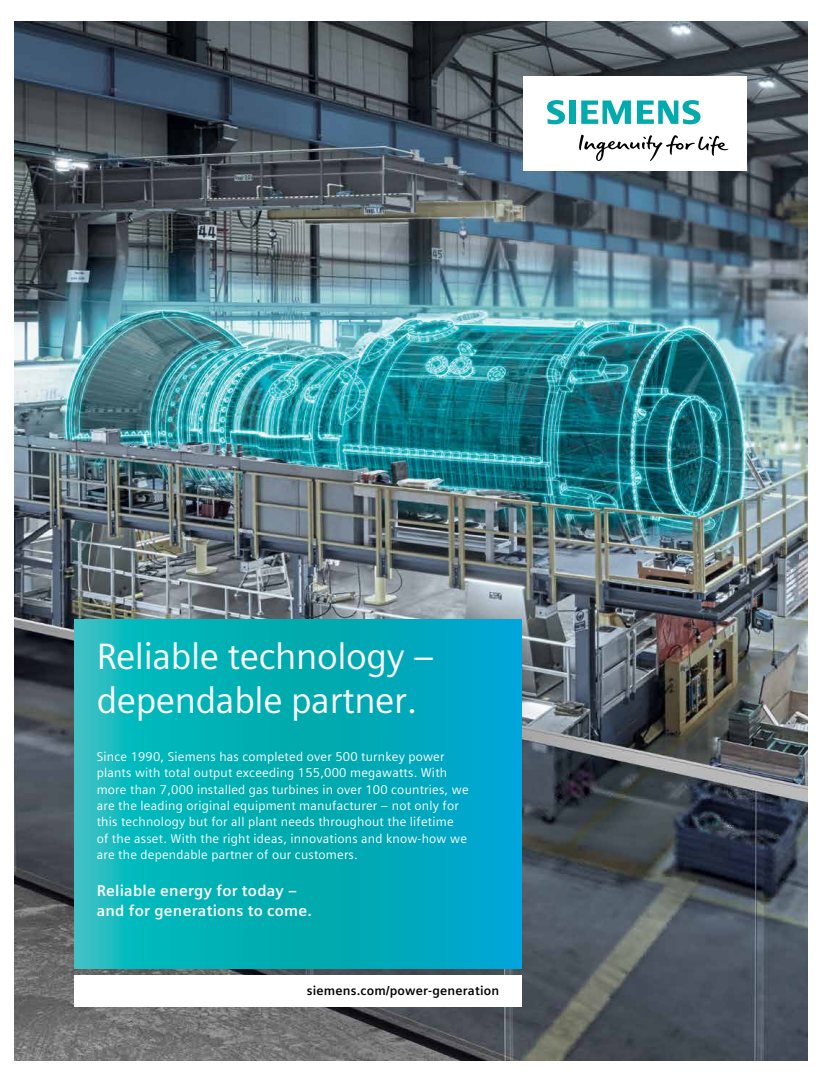
<style>
.page{position:relative;width:820px;height:1078px;background:#fff}
.page>*{position:absolute;margin:0;border:0;box-sizing:border-box;transform-origin:0 0}
.t1{font:36.6px/43.9px "Siemens Sans Global";letter-spacing:-.01em;color:#fff}
.t2{font:700 15.5px/20.1px "Siemens Sans Global";letter-spacing:.015em;color:#fff}
.t3{font:12.7px/16.5px "Siemens Sans Global";letter-spacing:.015em;color:#fff}
.t4{font:700 12.7px "Siemens Sans Global";letter-spacing:.015em;color:#000}
</style>
<div class="page">
<img style="left:14px;top:22px;width:793px;height:1038px">
<div style="left:523px;top:76px;width:223px;height:95px;background:#fff"></div>
<svg style="left:579px;top:135px;width:149px;height:26px"></svg>
<svg style="left:547px;top:100px;width:28px;height:24px"></svg>
<svg style="left:581px;top:100px;width:49px;height:24px"></svg>
<svg style="left:636px;top:100px;width:64px;height:24px"></svg>
<svg style="left:74px;top:619px;width:447px;height:348px;background:#04aebb"></svg>
<div style="left:74px;top:974px;width:447px;height:32px;background:#fff"></div>
<h1 class="t1" style="left:97px;top:634px;width:339px">Reliable technology – dependable partner.</h1>
<p class="t3" style="left:97px;top:747px;width:373px">Since 1990, Siemens has completed over 500 turnkey power plants with total output exceeding 155,000 megawatts. With more than 7,000 installed gas turbines in over 100 countries, we are the leading original equipment manufacturer – not only for this technology but for all plant needs throughout the lifetime<br>of the asset. With the right ideas, innovations and know-how we are the dependable partner of our customers.</p>
<p class="t2" style="left:97px;top:880px;width:217px">Reliable energy for today – and for generations to come.</p>
<p class="t4" style="left:306px;top:980px;width:194px">siemens.com/power-generation</p>
</div>
